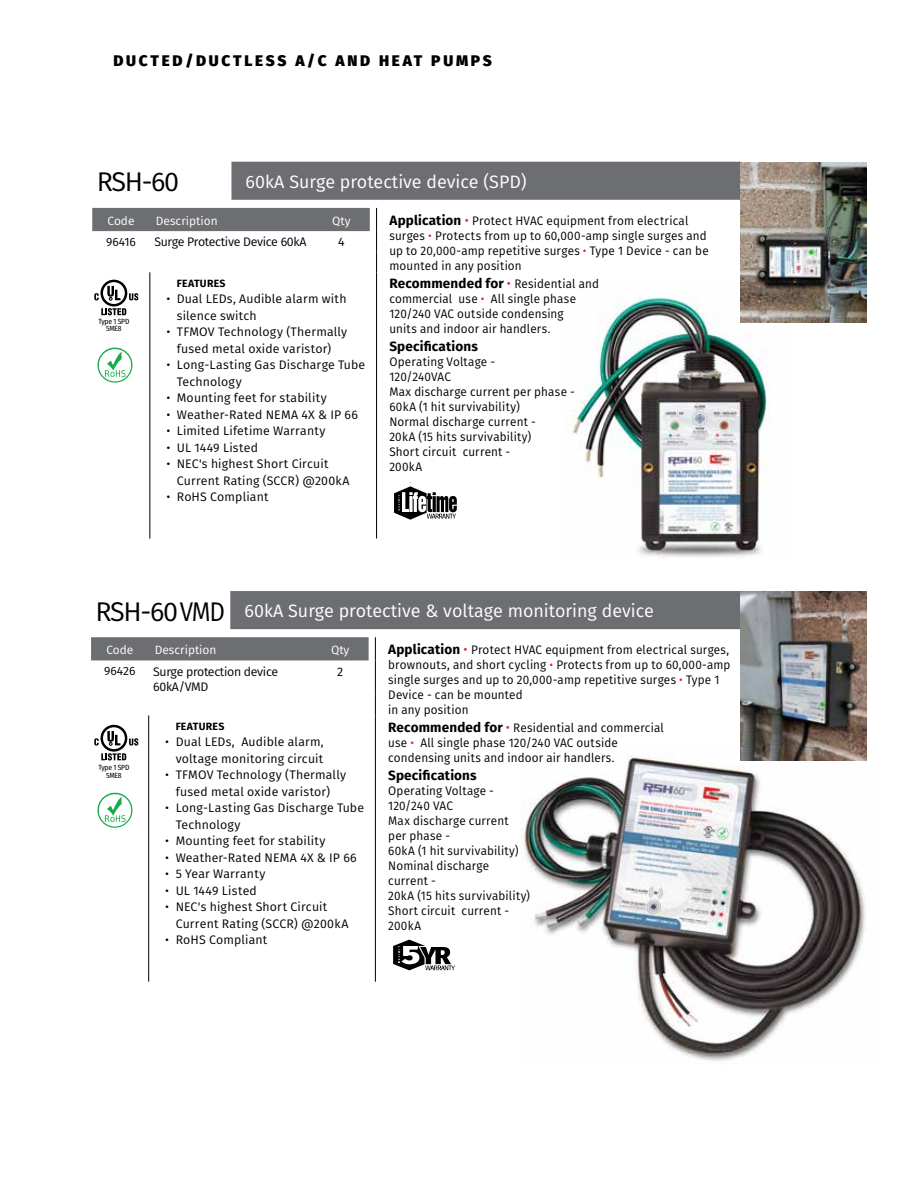
<style>
.page{position:relative;width:918px;height:1188px;background:#fff}
.page>*{position:absolute;margin:0;border:0;box-sizing:border-box;transform-origin:0 0}
.t1{font:27px "Fira Sans";color:#000}
.t2{font:18px "Fira Sans";color:#fff}
.t3{font:800 15.3px "Fira Sans";letter-spacing:.18em;color:#000}
.t4{font:700 13.5px "Fira Sans";letter-spacing:.01em;color:#000}
.t5{font:12.3px/15px "Fira Sans";letter-spacing:.015em;color:#000;scale:.95 1}
.t6{font:12.3px/16.5px "Fira Sans";letter-spacing:.015em;color:#000}
.t7{font:12.3px/15.3px "Fira Sans";letter-spacing:-.025em;color:#000}
.t8{font:12px "Fira Sans";color:#fff}
.t9{font:12px "Fira Sans";color:#000}
.t10{font:700 10.5px "Fira Sans";letter-spacing:.025em;color:#000}
.t11{font:7.5px/7.5px "Fira Sans Condensed";letter-spacing:-.025em;color:#000;text-align:center}
.s1{font-weight:700;font-size:13.5px}
.s2{font-size:13.5px;color:#ed1d24}
.s3{color:#ed1d24}
.s4{font-weight:400;color:#ed1d24}
.s5{font-weight:400;font-size:12.3px}
.s6{font-size:27px;color:#000}
</style>
<div class="page">
<img style="left:570px;top:296px;width:223px;height:261px">
<svg style="left:92px;top:162px;width:648px;height:69px;fill:#6d6e71"></svg>
<svg style="left:376px;top:208px;width:1px;height:64px"></svg>
<hr style="left:376px;top:272px;width:1px;height:267px;background:#000">
<hr style="left:150px;top:272px;width:1px;height:267px;background:#000">
<img style="left:521px;top:746px;width:346px;height:315px">
<svg style="left:91px;top:591px;width:649px;height:69px;fill:#6d6e71"></svg>
<svg style="left:375px;top:637px;width:1px;height:23px"></svg>
<hr style="left:375px;top:660px;width:1px;height:35px;background:#000">
<svg style="left:375px;top:695px;width:1px;height:20px"></svg>
<hr style="left:375px;top:715px;width:1px;height:267px;background:#000">
<hr style="left:148px;top:715px;width:1px;height:267px;background:#000">
<svg style="left:98px;top:347px;width:35px;height:36px"></svg>
<svg style="left:101px;top:308px;width:25px;height:7px"></svg>
<svg style="left:129px;top:293px;width:9px;height:7px"></svg>
<svg style="left:101px;top:280px;width:26px;height:26px"></svg>
<svg style="left:103px;top:282px;width:22px;height:22px"></svg>
<svg style="left:107px;top:286px;width:13px;height:14px"></svg>
<svg style="left:94px;top:293px;width:5px;height:7px"></svg>
<svg style="left:98px;top:792px;width:35px;height:36px"></svg>
<svg style="left:101px;top:753px;width:25px;height:7px"></svg>
<svg style="left:129px;top:738px;width:9px;height:8px"></svg>
<svg style="left:101px;top:725px;width:26px;height:27px"></svg>
<svg style="left:103px;top:727px;width:22px;height:22px"></svg>
<svg style="left:107px;top:731px;width:13px;height:14px"></svg>
<svg style="left:94px;top:738px;width:5px;height:8px"></svg>
<img style="left:740px;top:162px;width:126px;height:160px">
<img style="left:740px;top:591px;width:126px;height:170px">
<svg style="left:393px;top:940px;width:62px;height:30px"></svg>
<svg style="left:394px;top:486px;width:63px;height:34px"></svg>
<p class="t3" style="left:113px;top:47px;width:380px">DUCTED/DUCTLESS A/C AND HEAT PUMPS</p>
<h1 class="t1" style="left:97px;top:162px;width:84px">RSH-60</h1>
<h2 class="t2" style="left:246px;top:168px;width:283px">60kA Surge protective device (SPD)</h2>
<p class="t8" style="left:108px;top:212px;width:28px">Code</p>
<p class="t8" style="left:156px;top:212px;width:63px">Description</p>
<p class="t8" style="left:332px;top:212px;width:20px">Qty</p>
<p class="t5" style="left:389px;top:213px;width:338px"><span class="s1">Application</span> <span class="s2">•</span> Protect HVAC equipment from electrical surges <span class="s3">•</span> Protects from up to 60,000-amp single surges and up to 20,000-amp repetitive surges <span class="s3">•</span> Type 1 Device - can be mounted in any position</p>
<p class="t4" style="left:389px;top:272px;width:211px">Recommended for <span class="s4">•</span> <span class="s5">Residential and</span></p>
<p class="t5" style="left:389px;top:291px;width:198px">commercial use <span class="s3">•</span> All single phase<br>120/240 VAC outside condensing units and indoor air handlers.</p>
<p class="t4" style="left:389px;top:335px;width:90px">Specifications</p>
<p class="t5" style="left:389px;top:354px;width:197px">Operating Voltage -<br>120/240VAC<br>Max discharge current per phase -<br>60kA (1 hit survivability)<br>Normal discharge current -<br>20kA (15 hits survivability)<br>Short circuit current -<br>200kA</p>
<p class="t9" style="left:106px;top:233px;width:31px">96416</p>
<p class="t7" style="left:154px;top:234px;width:154px">Surge Protective Device 60kA</p>
<p class="t6" style="left:338px;top:234px;width:8px">4</p>
<p class="t10" style="left:177px;top:274px;width:50px">FEATURES</p>
<p class="t6" style="left:177px;top:290px;width:171px;text-indent:-10px">• Dual LEDs, Audible alarm with silence switch</p>
<p class="t6" style="left:166px;top:323px;width:182px;text-align:center">• TFMOV Technology (Thermally fused metal oxide varistor)</p>
<p class="t6" style="left:177px;top:356px;width:190px;text-indent:-10px">• Long-Lasting Gas Discharge Tube<br>Technology</p>
<p class="t6" style="left:166px;top:389px;width:162px">• Mounting feet for stability</p>
<p class="t6" style="left:166px;top:406px;width:193px">• Weather-Rated NEMA 4X &amp; IP 66</p>
<p class="t6" style="left:166px;top:422px;width:161px">• Limited Lifetime Warranty</p>
<p class="t6" style="left:166px;top:439px;width:93px">• UL 1449 Listed</p>
<p class="t6" style="left:177px;top:455px;width:174px;text-indent:-10px">• NEC's highest Short Circuit<br>Current Rating (SCCR) @200kA</p>
<p class="t6" style="left:166px;top:488px;width:104px">• RoHS Compliant</p>
<p class="t11" style="left:98px;top:317px;width:32px">Type 1 SPD<br>5ME8</p>
<h2 class="t2" style="left:96px;top:597px;width:560px"><span class="s6">RSH-60 VMD</span> 60kA Surge protective &amp; voltage monitoring device</h2>
<p class="t8" style="left:106px;top:641px;width:28px">Code</p>
<p class="t8" style="left:155px;top:641px;width:63px">Description</p>
<p class="t8" style="left:331px;top:641px;width:20px">Qty</p>
<p class="t5" style="left:388px;top:642px;width:362px"><span class="s1">Application</span> <span class="s2">•</span> Protect HVAC equipment from electrical surges, brownouts, and short cycling <span class="s3">•</span> Protects from up to 60,000-amp single surges and up to 20,000-amp repetitive surges <span class="s3">•</span> Type 1<br>Device - can be mounted<br>in any position</p>
<p class="t5" style="left:388px;top:720px;width:292px"><span class="s1">Recommended for</span> <span class="s2">•</span> Residential and commercial use <span class="s3">•</span> All single phase 120/240 VAC outside condensing units and indoor air handlers.</p>
<p class="t4" style="left:388px;top:764px;width:90px">Specifications</p>
<p class="t5" style="left:388px;top:783px;width:151px">Operating Voltage -<br>120/240 VAC<br>Max discharge current<br>per phase -<br>60kA (1 hit survivability)<br>Nominal discharge current -<br>20kA (15 hits survivability)<br>Short circuit current -<br>200kA</p>
<p class="t9" style="left:104px;top:662px;width:33px">96426</p>
<p class="t7" style="left:153px;top:664px;width:126px">Surge protection device<br>60kA/VMD</p>
<p class="t6" style="left:337px;top:663px;width:8px">2</p>
<p class="t10" style="left:176px;top:717px;width:50px">FEATURES</p>
<p class="t6" style="left:165px;top:733px;width:160px;text-align:right">• Dual LEDs, Audible alarm, voltage monitoring circuit</p>
<p class="t6" style="left:165px;top:766px;width:182px;text-align:center">• TFMOV Technology (Thermally fused metal oxide varistor)</p>
<p class="t6" style="left:176px;top:799px;width:190px;text-indent:-10px">• Long-Lasting Gas Discharge Tube<br>Technology</p>
<p class="t6" style="left:165px;top:832px;width:162px">• Mounting feet for stability</p>
<p class="t6" style="left:165px;top:849px;width:193px">• Weather-Rated NEMA 4X &amp; IP 66</p>
<p class="t6" style="left:165px;top:865px;width:102px">• 5 Year Warranty</p>
<p class="t6" style="left:165px;top:882px;width:93px">• UL 1449 Listed</p>
<p class="t6" style="left:176px;top:898px;width:174px;text-indent:-10px">• NEC's highest Short Circuit<br>Current Rating (SCCR) @200kA</p>
<p class="t6" style="left:165px;top:931px;width:104px">• RoHS Compliant</p>
<p class="t11" style="left:98px;top:764px;width:32px">Type 1 SPD<br>5ME8</p>
</div>
